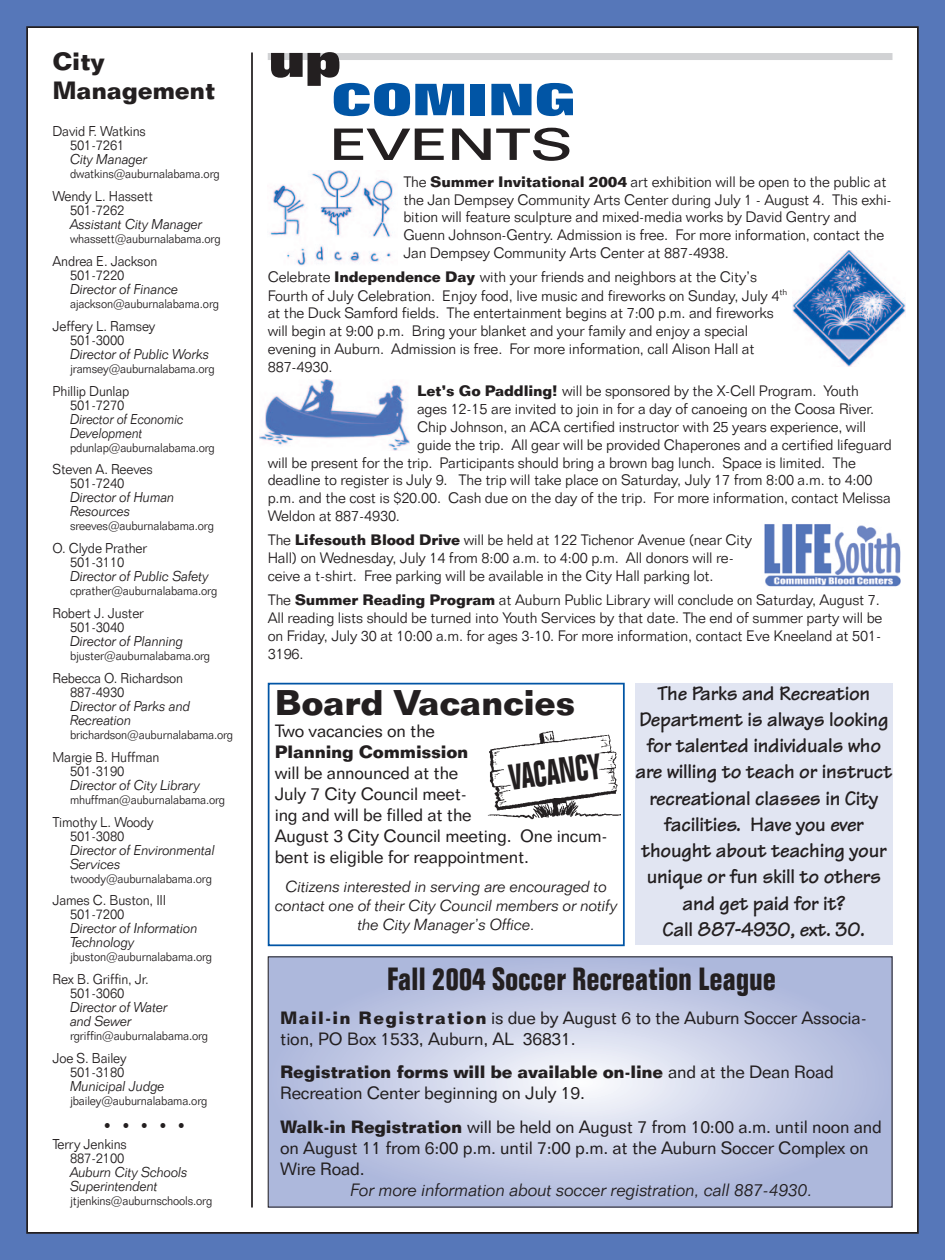
<style>
.page{position:relative;width:945px;height:1260px;background:#5677b9}
.page>*{position:absolute;margin:0;border:0;box-sizing:border-box;transform-origin:0 0}
.t1{font:800 44.1px "Folio BT";letter-spacing:-.015em;color:#0155a5;scale:1.25 1}
.t2{font:500 44.1px "Folio BT";letter-spacing:-.01em;color:#231f20;scale:1.4 1}
.t3{font:800 44.1px "Folio BT";color:#231f20;scale:1.2 1}
.t4{font:700 condensed 35.52px "Folio BT";color:#231f20;scale:.83 1}
.t5{font:700 35px "Folio BT";letter-spacing:-.015em;color:#231f20}
.t6{font:700 condensed 31.5px "Folio BT";letter-spacing:-.01em;color:#231f20}
.t7{font:700 24.5px/29.4px "Folio BT";letter-spacing:-.015em;color:#231f20}
.t8{font:700 21px/26.2px "Tekton";letter-spacing:-.015em;color:#231f20;text-align:center}
.t9{font:17.5px/21px "Folio BT";letter-spacing:-.01em;color:#231f20}
.t10{font:italic 300 17.5px "Folio BT";letter-spacing:-.01em;color:#231f20}
.t11{font:700 17.5px "Folio BT";letter-spacing:-.015em;color:#231f20}
.t12{font:300 17.5px "Folio BT";color:#231f20;scale:.95 1}
.t13{font:italic 300 15.75px/18.9px "Folio BT";letter-spacing:-.01em;color:#231f20;text-align:center}
.t14{font:300 14.88px/17.8px "Folio BT";letter-spacing:-.01em;color:#231f20}
.t15{font:300 14px/14px "Folio BT";letter-spacing:-.01em;color:#231f20;scale:.95 1}
.t16{font:italic 300 14px/14px "Folio BT";letter-spacing:-.01em;color:#231f20;scale:.95 1}
.t17{font:italic 300 14px/14px "Folio BT";letter-spacing:-.01em;color:#231f20;scale:.9 1}
.t18{font:300 12.25px "Folio BT";letter-spacing:-.01em;color:#231f20;scale:.95 1}
.s1{font-weight:700}
</style>
<div class="page">
<div style="left:27px;top:27px;width:891px;height:1206px;background:#fff"></div>
<hr style="left:251px;top:52px;width:2px;height:1156px;background:#231f20">
<div style="left:268px;top:53px;width:624px;height:7px;background:#d1d2d4"></div>
<img style="left:270px;top:170px;width:123px;height:96px">
<img style="left:260px;top:380px;width:150px;height:71px">
<img style="left:792px;top:250px;width:114px;height:116px">
<img style="left:764px;top:524px;width:137px;height:63px">
<div style="left:635px;top:683px;width:258px;height:262px;background:#e1e5f2"></div>
<div style="left:268px;top:683px;width:357px;height:263px;border:2px solid #0155a5"></div>
<img style="left:488px;top:730px;width:133px;height:89px">
<svg style="left:270px;top:958px;width:620px;height:248px;background:#c1c8e4"></svg>
<h3 class="t7" style="left:52px;top:49px;width:165px">City<br>Management</h3>
<p class="t15" style="left:52px;top:126px;width:100px;text-align:center">David F. Watkins<br>501-7261</p>
<p class="t16" style="left:70px;top:154px;width:83px">City Manager</p>
<p class="t18" style="left:70px;top:170px;width:159px">dwatkins@auburnalabama.org</p>
<p class="t15" style="left:70px;top:191px;width:89px;text-indent:-18px">Wendy L. Hassett<br>501-7262</p>
<p class="t16" style="left:70px;top:219px;width:141px">Assistant City Manager</p>
<p class="t18" style="left:70px;top:234px;width:160px">whassett@auburnalabama.org</p>
<p class="t15" style="left:70px;top:256px;width:93px;text-indent:-18px">Andrea E. Jackson<br>501-7220</p>
<p class="t16" style="left:70px;top:284px;width:116px">Director of Finance</p>
<p class="t18" style="left:70px;top:299px;width:158px">ajackson@auburnalabama.org</p>
<p class="t15" style="left:70px;top:320px;width:92px;text-indent:-18px">Jeffery L. Ramsey<br>501-3000</p>
<p class="t16" style="left:70px;top:348px;width:148px">Director of Public Works</p>
<p class="t18" style="left:70px;top:364px;width:154px">jramsey@auburnalabama.org</p>
<p class="t15" style="left:70px;top:385px;width:64px;text-indent:-18px">Phillip Dunlap<br>501-7270</p>
<p class="t17" style="left:70px;top:413px;width:128px">Director of Economic<br>Development</p>
<p class="t18" style="left:70px;top:443px;width:154px">pdunlap@auburnalabama.org</p>
<p class="t15" style="left:70px;top:464px;width:89px;text-indent:-18px">Steven A. Reeves<br>501-7240</p>
<p class="t16" style="left:70px;top:492px;width:112px">Director of Human<br>Resources</p>
<p class="t18" style="left:70px;top:522px;width:153px">sreeves@auburnalabama.org</p>
<p class="t15" style="left:52px;top:543px;width:101px;text-align:center">O. Clyde Prather<br>501-3110</p>
<p class="t16" style="left:70px;top:571px;width:147px">Director of Public Safety</p>
<p class="t18" style="left:70px;top:587px;width:157px">cprather@auburnalabama.org</p>
<p class="t15" style="left:52px;top:608px;width:98px;text-align:center">Robert J. Juster<br>501-3040</p>
<p class="t16" style="left:70px;top:636px;width:121px">Director of Planning</p>
<p class="t18" style="left:70px;top:651px;width:149px">bjuster@auburnalabama.org</p>
<p class="t15" style="left:70px;top:673px;width:121px;text-indent:-18px">Rebecca O. Richardson<br>887-4930</p>
<p class="t16" style="left:70px;top:701px;width:128px">Director of Parks and<br>Recreation</p>
<p class="t18" style="left:70px;top:730px;width:173px">brichardson@auburnalabama.org</p>
<p class="t15" style="left:70px;top:751px;width:96px;text-indent:-18px">Margie B. Huffman<br>501-3190</p>
<p class="t16" style="left:70px;top:779px;width:138px">Director of City Library</p>
<p class="t18" style="left:70px;top:795px;width:165px">mhuffman@auburnalabama.org</p>
<p class="t15" style="left:70px;top:816px;width:90px;text-indent:-18px">Timothy L. Woody<br>501-3080</p>
<p class="t16" style="left:70px;top:844px;width:154px">Director of Environmental<br>Services</p>
<p class="t18" style="left:70px;top:874px;width:151px">twoody@auburnalabama.org</p>
<p class="t15" style="left:70px;top:895px;width:103px;text-indent:-18px">James C. Buston, III<br>501-7200</p>
<p class="t16" style="left:70px;top:923px;width:136px">Director of Information<br>Technology</p>
<p class="t18" style="left:70px;top:953px;width:151px">jbuston@auburnalabama.org</p>
<p class="t15" style="left:52px;top:974px;width:103px;text-align:center">Rex B. Griffin, Jr.<br>501-3060</p>
<p class="t16" style="left:70px;top:1002px;width:104px">Director of Water and Sewer</p>
<p class="t18" style="left:70px;top:1032px;width:147px">rgriffin@auburnalabama.org</p>
<p class="t15" style="left:52px;top:1053px;width:80px;text-align:right">Joe S. Bailey<br>501-3180</p>
<p class="t16" style="left:70px;top:1081px;width:101px">Municipal Judge</p>
<p class="t18" style="left:70px;top:1096px;width:146px">jbailey@auburnalabama.org</p>
<p class="t12" style="left:103px;top:1120px;width:90px">•••••</p>
<p class="t15" style="left:52px;top:1139px;width:80px;text-align:right">Terry Jenkins<br>887-2100</p>
<p class="t16" style="left:70px;top:1167px;width:125px">Auburn City Schools<br>Superintendent</p>
<p class="t18" style="left:70px;top:1196px;width:151px">jtjenkins@auburnschools.org</p>
<h1 class="t3" style="left:268px;top:44px;width:62px">up</h1>
<h1 class="t1" style="left:331px;top:82px;width:197px">COMING</h1>
<h1 class="t2" style="left:329px;top:129px;width:176px">EVENTS</h1>
<p class="t14" style="left:403px;top:174px;width:490px">The <span class="s1">Summer Invitational 2004</span> art exhibition will be open to the public at the Jan Dempsey Community Arts Center during July 1 - August 4. This exhi&shy;bition will feature sculpture and mixed-media works by David Gentry and Guenn Johnson-Gentry. Admission is free. For more information, contact the Jan Dempsey Community Arts Center at 887-4938.</p>
<p class="t14" style="left:268px;top:270px;width:521px">Celebrate <span class="s1">Independence Day</span> with your friends and neighbors at the City’s Fourth of July Celebration. Enjoy food, live music and fireworks on Sunday, July 4<sup>th </sup>at the Duck Samford fields. The entertainment begins at 7:00 p.m. and fireworks will begin at 9:00 p.m. Bring your blanket and your family and enjoy a special evening in Auburn. Admission is free. For more information, call Alison Hall at 887-4930.</p>
<p class="t14" style="left:417px;top:384px;width:443px"><span class="s1">Let’s Go Paddling!</span> will be sponsored by the X-Cell Program. Youth</p>
<p class="t14" style="left:417px;top:401px;width:459px">ages 12-15 are invited to join in for a day of canoeing on the Coosa River.</p>
<p class="t14" style="left:417px;top:419px;width:451px">Chip Johnson, an ACA certified instructor with 25 years experience, will</p>
<p class="t14" style="left:417px;top:437px;width:476px">guide the trip. All gear will be provided Chaperones and a certified lifeguard</p>
<p class="t14" style="left:268px;top:455px;width:590px">will be present for the trip. Participants should bring a brown bag lunch. Space is limited. The</p>
<p class="t14" style="left:268px;top:473px;width:606px">deadline to register is July 9. The trip will take place on Saturday, July 17 from 8:00 a.m. to 4:00</p>
<p class="t14" style="left:268px;top:491px;width:625px">p.m. and the cost is $20.00. Cash due on the day of the trip. For more information, contact Melissa</p>
<p class="t14" style="left:268px;top:509px;width:134px">Weldon at 887-4930.</p>
<p class="t14" style="left:268px;top:533px;width:486px">The <span class="s1">Lifesouth Blood Drive</span> will be held at 122 Tichenor Avenue (near City<br>Hall) on Wednesday, July 14 from 8:00 a.m. to 4:00 p.m. All donors will re&shy;ceive a t-shirt. Free parking will be available in the City Hall parking lot.</p>
<p class="t14" style="left:268px;top:593px;width:616px">The <span class="s1">Summer Reading Program</span> at Auburn Public Library will conclude on Saturday, August 7.<br>All reading lists should be turned into Youth Services by that date. The end of summer party will be on Friday, July 30 at 10:00 a.m. for ages 3-10. For more information, contact Eve Kneeland at 501- 3196.</p>
<h3 class="t5" style="left:275px;top:690px;width:302px">Board Vacancies</h3>
<p class="t9" style="left:275px;top:722px;width:162px">Two vacancies on the</p>
<p class="t11" style="left:275px;top:746px;width:195px">Planning Commission</p>
<p class="t9" style="left:275px;top:764px;width:334px">will be announced at the<br>July 7 City Council meet-<br>ing and will be filled at the<br>August 3 City Council meeting. One incum&shy;bent is eligible for reappointment.</p>
<p class="t13" style="left:275px;top:879px;width:344px">Citizens interested in serving are encouraged to contact one of their City Council members or notify the City Manager’s Office.</p>
<h2 class="t4" style="left:508px;top:764px;width:113px;rotate:-7deg">VACANCY</h2>
<p class="t8" style="left:635px;top:683px;width:258px">The Parks and Recreation<br>Department is always looking for talented individuals who are willing to teach or instruct recreational classes in City facilities. Have you ever thought about teaching your unique or fun skill to others and get paid for it?<br>Call 887-4930, ext. 30.</p>
<h3 class="t6" style="left:387px;top:968px;width:391px">Fall 2004 Soccer Recreation League</h3>
<p class="t9" style="left:280px;top:1009px;width:588px"><span class="s1">Mail-in Registration</span> is due by August 6 to the Auburn Soccer Associa&shy;tion, PO Box 1533, Auburn, AL 36831.</p>
<p class="t9" style="left:280px;top:1063px;width:555px"><span class="s1">Registration forms will be available on-line</span> and at the Dean Road<br>Recreation Center beginning on July 19.</p>
<p class="t9" style="left:280px;top:1118px;width:603px"><span class="s1">Walk-in Registration</span> will be held on August 7 from 10:00 a.m. until noon and on August 11 from 6:00 p.m. until 7:00 p.m. at the Auburn Soccer Complex on<br>Wire Road.</p>
<p class="t10" style="left:350px;top:1183px;width:464px">For more information about soccer registration, call 887-4930.</p>
</div>
